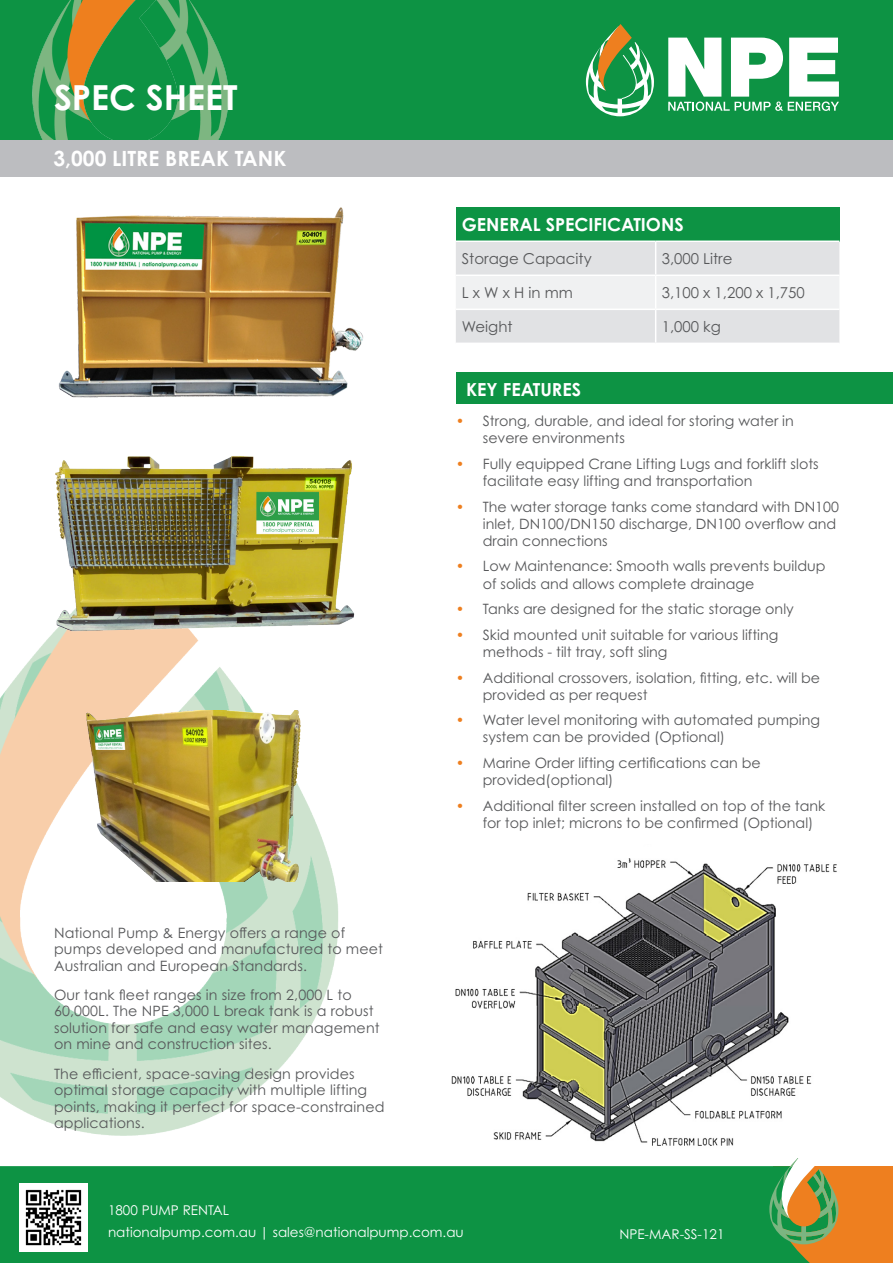
<style>
.page{position:relative;width:893px;height:1263px;background:#fff}
.page>*{position:absolute;margin:0;border:0;box-sizing:border-box;transform-origin:0 0}
.t1{font:700 34.5px "Century Gothic Pro";color:#fff}
.t2{font:700 21px "Century Gothic Pro";color:#fff}
.t3{font:700 18px "Century Gothic Pro";color:#fff}
.t4{font:15px "Century Gothic Pro";color:#57585a}
.t5{font:14.25px/17.1px "Century Gothic Pro";color:#57585a}
.t6{font:13.5px/22.5px "Century Gothic Pro";color:#fff}
.s1{color:#ee7f1f}
</style>
<div class="page">
<div style="left:773px;top:1166px;width:120px;height:97px;background:#ee7f1f"></div>
<div style="left:0;top:1166px;width:810px;height:97px;background:#0d9344"></div>
<svg style="left:769px;top:1158px;width:69px;height:86px"></svg>
<div style="left:0;top:140px;width:893px;height:37px;background:#bcbdc0"></div>
<div style="left:0;top:0;width:893px;height:140px;background:#0d9344"></div>
<img style="left:32px;top:0;width:197px;height:140px">
<svg style="left:668px;top:38px;width:171px;height:73px"></svg>
<svg style="left:586px;top:24px;width:68px;height:92px"></svg>
<img style="left:19px;top:1184px;width:69px;height:68px">
<img style="left:0;top:631px;width:370px;height:544px">
<div style="left:456px;top:372px;width:437px;height:32px;background:#0d9344"></div>
<div style="left:456px;top:207px;width:383px;height:34px;background:#0d9344"></div>
<svg style="left:456px;top:242px;width:383px;height:101px"></svg>
<hr style="left:456px;top:275px;width:200px;height:1px;background:#fff">
<hr style="left:656px;top:275px;width:183px;height:1px;background:#fff">
<hr style="left:456px;top:309px;width:200px;height:1px;background:#fff">
<hr style="left:656px;top:309px;width:183px;height:1px;background:#fff">
<hr style="left:655px;top:242px;width:1px;height:33px;background:#fff">
<hr style="left:655px;top:276px;width:1px;height:33px;background:#fff">
<hr style="left:655px;top:310px;width:1px;height:33px;background:#fff">
<img style="left:451px;top:858px;width:386px;height:288px">
<img style="left:55px;top:456px;width:300px;height:175px">
<img style="left:84px;top:711px;width:229px;height:170px">
<img style="left:58px;top:207px;width:305px;height:191px">
<h1 class="t1" style="left:54px;top:76px;width:185px">SPEC SHEET</h1>
<p class="t2" style="left:54px;top:145px;width:234px">3,000 LITRE BREAK TANK</p>
<p class="t5" style="left:54px;top:924px;width:331px;line-height:16.5px">National Pump &amp; Energy offers a range of pumps developed and manufactured to meet<br>Australian and European Standards.</p>
<p class="t5" style="left:54px;top:986px;width:327px;line-height:16.5px">Our tank fleet ranges in size from 2,000 L to 60,000L. The NPE 3,000 L break tank is a robust solution for safe and easy water management on mine and construction sites.</p>
<p class="t5" style="left:54px;top:1065px;width:332px;line-height:16.5px">The efficient, space-saving design provides optimal storage capacity with multiple lifting points, making it perfect for space-constrained applications.</p>
<p class="t3" style="left:462px;top:213px;width:223px">GENERAL SPECIFICATIONS</p>
<p class="t4" style="left:462px;top:249px;width:131px">Storage Capacity</p>
<p class="t4" style="left:662px;top:249px;width:72px">3,000 Litre</p>
<p class="t4" style="left:462px;top:283px;width:113px">L x W x H in mm</p>
<p class="t4" style="left:662px;top:283px;width:145px">3,100 x 1,200 x 1,750</p>
<p class="t4" style="left:462px;top:317px;width:52px">Weight</p>
<p class="t4" style="left:662px;top:317px;width:61px">1,000 kg</p>
<p class="t3" style="left:466px;top:378px;width:116px">KEY FEATURES</p>
<p class="t5" style="left:483px;top:412px;width:312px;text-indent:-27px"><span class="s1">•</span> Strong, durable, and ideal for storing water in severe environments</p>
<p class="t5" style="left:483px;top:455px;width:337px;text-indent:-27px"><span class="s1">•</span> Fully equipped Crane Lifting Lugs and forklift slots facilitate easy lifting and transportation</p>
<p class="t5" style="left:483px;top:498px;width:358px;text-indent:-27px"><span class="s1">•</span> The water storage tanks come standard with DN100 inlet, DN100/DN150 discharge, DN100 overflow and drain connections</p>
<p class="t5" style="left:483px;top:558px;width:344px;text-indent:-27px"><span class="s1">•</span> Low Maintenance: Smooth walls prevents buildup of solids and allows complete drainage</p>
<p class="t5" style="left:456px;top:600px;width:339px"><span class="s1">•</span> Tanks are designed for the static storage only</p>
<p class="t5" style="left:483px;top:626px;width:297px;text-indent:-27px"><span class="s1">•</span> Skid mounted unit suitable for various lifting methods - tilt tray, soft sling</p>
<p class="t5" style="left:483px;top:669px;width:339px;text-indent:-27px"><span class="s1">•</span> Additional crossovers, isolation, fitting, etc. will be provided as per request</p>
<p class="t5" style="left:483px;top:711px;width:339px;text-indent:-27px"><span class="s1">•</span> Water level monitoring with automated pumping system can be provided (Optional)</p>
<p class="t5" style="left:483px;top:754px;width:279px;text-indent:-27px"><span class="s1">•</span> Marine Order lifting certifications can be provided(optional)</p>
<p class="t5" style="left:483px;top:797px;width:344px;text-indent:-27px"><span class="s1">•</span> Additional filter screen installed on top of the tank for top inlet; microns to be confirmed (Optional)</p>
<p class="t6" style="left:108px;top:1198px;width:357px">1800 PUMP RENTAL<br>nationalpump.com.au | sales@nationalpump.com.au</p>
<p class="t6" style="left:619px;top:1223px;width:107px">NPE-MAR-SS-121</p>
</div>
